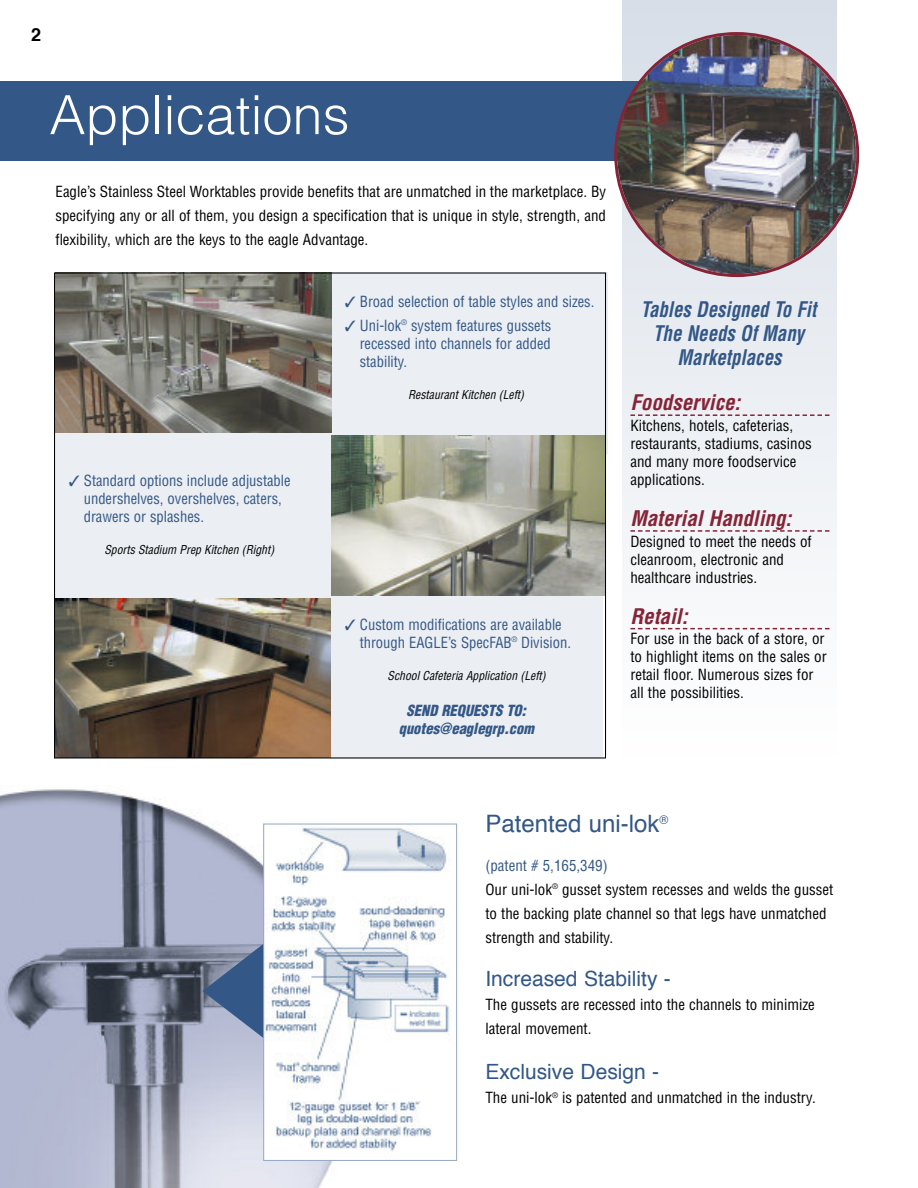
<style>
.page{position:relative;width:918px;height:1188px;background:#fff}
.page>*{position:absolute;margin:0;border:0;box-sizing:border-box;transform-origin:0 0}
.t1{font:300 54px "Helvetica";color:#fff}
.t2{font:24px "Helvetica";color:#335786}
.t3{font:italic 700 condensed 21px/24px "Helvetica";color:#335786;text-align:center;scale:.9 1}
.t4{font:italic 700 condensed 21px "Helvetica";color:#862336}
.t5{font:21px "Helvetica";color:#335786}
.t6{font:700 18px "Helvetica";color:#000}
.t7{font:condensed 15px/18px "Helvetica";color:#000}
.t8{font:condensed 15px/18px "Helvetica";color:#335786}
.t9{font:italic 900 condensed 15px/18px "Helvetica";color:#335786;text-align:center}
.t10{font:italic condensed 12px "Helvetica";color:#000}
.s1{color:#335786}
</style>
<div class="page">
<svg style="left:623px;top:0;width:214px;height:630px"></svg>
<svg style="left:630px;top:414px;width:200px;height:2px"></svg>
<svg style="left:630px;top:530px;width:200px;height:2px"></svg>
<svg style="left:630px;top:628px;width:200px;height:1px"></svg>
<img style="left:0;top:785px;width:333px;height:403px">
<div style="left:0;top:81px;width:684px;height:80px;background:#335786"></div>
<img style="left:614px;top:32px;width:245px;height:245px">
<svg style="left:203px;top:914px;width:60px;height:165px;background:#8a98b6"></svg>
<img style="left:265px;top:825px;width:185px;height:334px">
<div style="left:263px;top:823px;width:194px;height:338px;border:1px solid #99abc2"></div>
<img style="left:56px;top:598px;width:275px;height:158px">
<div style="left:331px;top:272px;width:277px;height:182px;background:#ebeef3"></div>
<img style="left:56px;top:274px;width:275px;height:158px">
<div style="left:331px;top:596px;width:272px;height:162px;background:#ebeef3"></div>
<div style="left:55px;top:433px;width:276px;height:165px;background:#ebeef3"></div>
<img style="left:331px;top:436px;width:273px;height:159px">
<p class="t6" style="left:31px;top:27px;width:12px">2</p>
<h1 class="t1" style="left:50px;top:93px;width:302px">Applications</h1>
<p class="t7" style="left:55px;top:180px;width:552px;line-height:24px;text-align:justify">Eagle’s Stainless Steel Worktables provide benefits that are unmatched in the marketplace. By specifying any or all of them, you design a specification that is unique in style, strength, and flexibility, which are the keys to the eagle Advantage.</p>
<p class="t8" style="left:345px;top:293px;width:251px">✓ Broad selection of table styles and sizes.</p>
<p class="t8" style="left:360px;top:317px;width:193px;text-align:justify;text-indent:-15px">✓ Uni-lok<sup>®</sup> system features gussets recessed into channels for added stability.</p>
<p class="t10" style="left:408px;top:388px;width:118px">Restaurant Kitchen (Left)</p>
<p class="t8" style="left:84px;top:471px;width:208px;text-indent:-15px">✓ Standard options include adjustable undershelves, overshelves, caters, drawers or splashes.</p>
<p class="t10" style="left:104px;top:543px;width:171px">Sports Stadium Prep Kitchen (Right)</p>
<p class="t8" style="left:360px;top:616px;width:213px;text-indent:-15px">✓ Custom modifications are available through EAGLE’s SpecFAB<sup>®</sup> Division.</p>
<p class="t10" style="left:388px;top:669px;width:160px">School Cafeteria Application (Left)</p>
<p class="t9" style="left:399px;top:702px;width:137px">SEND REQUESTS TO: quotes@eaglegrp.com</p>
<h3 class="t3" style="left:641px;top:298px;width:197px">Tables Designed To Fit<br>The Needs Of Many<br>Marketplaces</h3>
<h3 class="t4" style="left:630px;top:391px;width:111px">Foodservice:</h3>
<p class="t7" style="left:630px;top:417px;width:183px">Kitchens, hotels, cafeterias, restaurants, stadiums, casinos and many more foodservice applications.</p>
<h3 class="t4" style="left:630px;top:507px;width:162px">Material Handling:</h3>
<p class="t7" style="left:630px;top:533px;width:183px">Designed to meet the needs of cleanroom, electronic and healthcare industries.</p>
<h3 class="t4" style="left:630px;top:604px;width:59px">Retail:</h3>
<p class="t7" style="left:630px;top:630px;width:198px">For use in the back of a store, or to highlight items on the sales or retail floor. Numerous sizes for all the possibilities.</p>
<h2 class="t2" style="left:485px;top:814px;width:184px">Patented uni-lok<sup>®</sup></h2>
<p class="t7" style="left:485px;top:854px;width:349px;line-height:24px"><span class="s1">(patent # 5,165,349)<br></span>Our uni-lok<sup>®</sup> gusset system recesses and welds the gusset to the backing plate channel so that legs have unmatched strength and stability.</p>
<h3 class="t5" style="left:485px;top:970px;width:187px">Increased Stability -</h3>
<p class="t7" style="left:485px;top:993px;width:331px;line-height:24px">The gussets are recessed into the channels to minimize lateral movement.</p>
<h3 class="t5" style="left:485px;top:1063px;width:175px">Exclusive Design -</h3>
<p class="t7" style="left:485px;top:1089px;width:332px">The uni-lok<sup>®</sup> is patented and unmatched in the industry.</p>
</div>
